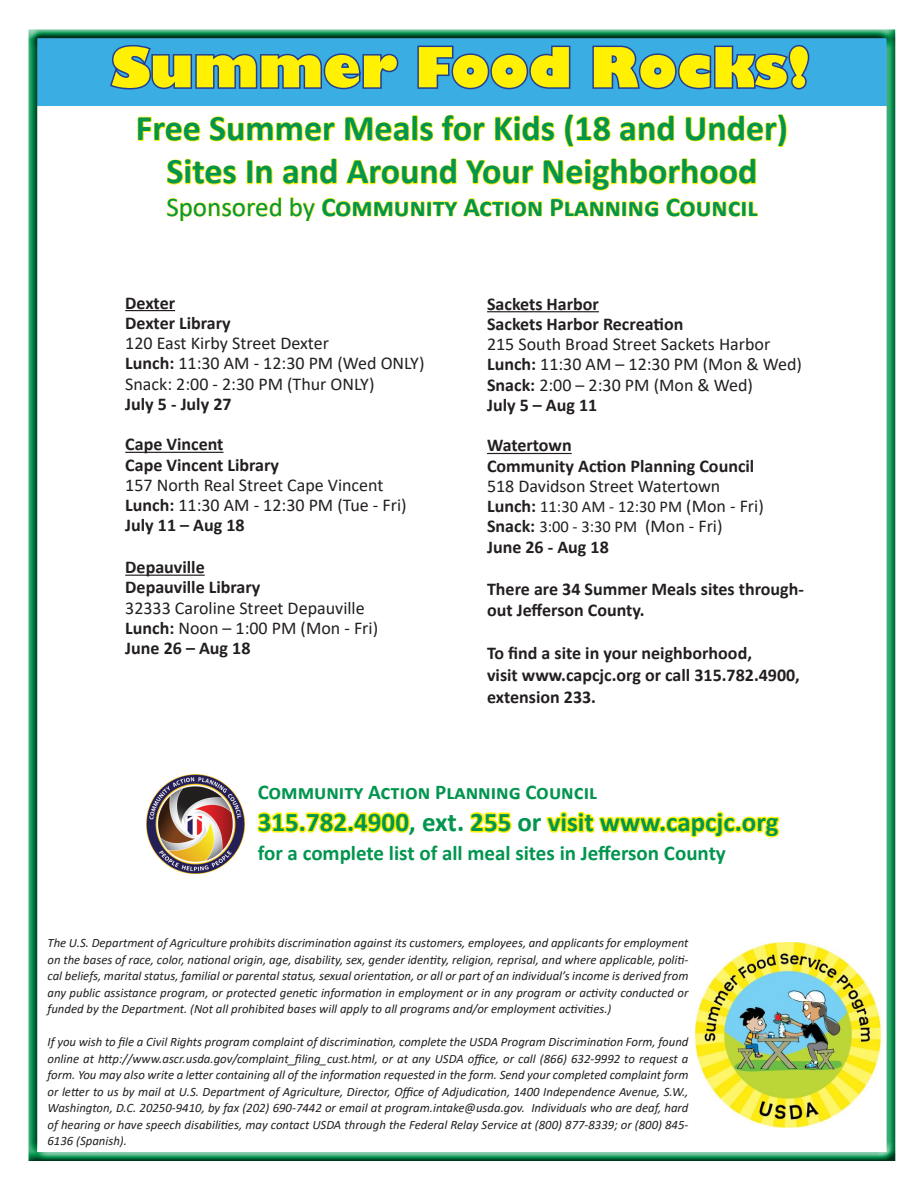
<style>
.page{position:relative;width:918px;height:1188px;background:#fff}
.page>*{position:absolute;margin:0;border:0;box-sizing:border-box;transform-origin:0 0}
.t1{font:800 54px "Gill Sans";color:#fff101}
.t2{font:700 36px "Calibri";color:#02954f}
.t3{font:700 27px "Calibri";color:#02954f}
.t4{font:700 21px "Calibri";color:#02954f}
.t5{font:18px/20.2px "Calibri";color:#231f20}
.t6{font:700 18px/21.6px "Calibri";color:#231f20}
.t7{font:16.5px/20.2px "Calibri";color:#231f20}
.t8{font:italic 12.75px/16.5px "Calibri";color:#231f20;text-align:justify}
.s1{font-weight:400}
.s2{font-weight:700}
.s3{font-weight:700;font-size:18px}
.s4{font-size:18px}
</style>
<div class="page">
<div style="left:26px;top:29px;width:870px;height:1133px;background:#231f20;opacity:.75"></div>
<svg style="left:136px;top:116px;width:66px;height:26px"></svg>
<svg style="left:209px;top:115px;width:127px;height:27px"></svg>
<svg style="left:344px;top:112px;width:91px;height:30px"></svg>
<svg style="left:441px;top:114px;width:45px;height:28px"></svg>
<svg style="left:494px;top:114px;width:62px;height:28px"></svg>
<svg style="left:564px;top:113px;width:48px;height:35px"></svg>
<svg style="left:619px;top:114px;width:56px;height:28px"></svg>
<svg style="left:685px;top:109px;width:103px;height:39px"></svg>
<svg style="left:166px;top:158px;width:72px;height:28px"></svg>
<svg style="left:245px;top:159px;width:28px;height:26px"></svg>
<svg style="left:281px;top:157px;width:57px;height:29px"></svg>
<svg style="left:345px;top:156px;width:113px;height:30px"></svg>
<svg style="left:464px;top:159px;width:71px;height:27px"></svg>
<svg style="left:542px;top:157px;width:215px;height:35px"></svg>
<svg style="left:167px;top:197px;width:115px;height:24px"></svg>
<svg style="left:290px;top:197px;width:26px;height:24px"></svg>
<svg style="left:322px;top:198px;width:220px;height:19px"></svg>
<svg style="left:551px;top:198px;width:108px;height:19px"></svg>
<svg style="left:666px;top:198px;width:92px;height:19px"></svg>
<svg style="left:108px;top:43px;width:292px;height:48px;background:#3490cc"></svg>
<svg style="left:416px;top:44px;width:156px;height:47px;background:#3491ce"></svg>
<svg style="left:591px;top:43px;width:220px;height:49px;background:#3490cd"></svg>
<img style="left:696px;top:943px;width:184px;height:184px">
<img style="left:146px;top:775px;width:99px;height:98px">
<svg style="left:255px;top:806px;width:157px;height:39px"></svg>
<svg style="left:468px;top:810px;width:46px;height:25px"></svg>
<svg style="left:544px;top:795px;width:238px;height:66px"></svg>
<hr style="left:125px;top:310px;width:50px;height:1px;background:#231f20">
<hr style="left:125px;top:452px;width:99px;height:1px;background:#231f20">
<hr style="left:125px;top:575px;width:80px;height:1px;background:#231f20">
<hr style="left:487px;top:311px;width:112px;height:1px;background:#231f20">
<hr style="left:487px;top:453px;width:85px;height:1px;background:#231f20">
<p class="t1" style="left:111px;top:34px;width:700px">Summer Food Rocks!</p>
<p class="t2" style="left:136px;top:103px;width:654px">Free Summer Meals for Kids (18 and Under)</p>
<p class="t2" style="left:167px;top:146px;width:593px">Sites In and Around Your Neighborhood</p>
<p class="t3" style="left:166px;top:188px;width:593px"><span class="s1">Sponsored by</span> Community Action Planning Council</p>
<p class="t5" style="left:125px;top:292px;width:301px"><span class="s2">Dexter<br>Dexter Library<br></span>120 East Kirby Street Dexter<br><span class="s2">Lunch:</span> 11:30 AM - 12:30 PM (Wed ONLY)<br>Snack: 2:00 - 2:30 PM (Thur ONLY)<br><span class="s2">July 5 - July 27</span></p>
<p class="t5" style="left:125px;top:434px;width:283px"><span class="s2">Cape Vincent<br>Cape Vincent Library<br></span>157 North Real Street Cape Vincent<br><span class="s2">Lunch:</span> 11:30 AM - 12:30 PM (Tue - Fri)<br><span class="s2">July 11 – Aug 18</span></p>
<p class="t6" style="left:125px;top:556px;width:81px">Depauville</p>
<p class="t5" style="left:125px;top:577px;width:254px"><span class="s2">Depauville Library<br></span>32333 Caroline Street Depauville<br><span class="s2">Lunch:</span> Noon – 1:00 PM (Mon - Fri)</p>
<p class="t6" style="left:125px;top:637px;width:127px">June 26 – Aug 18</p>
<p class="t6" style="left:487px;top:293px;width:113px">Sackets Harbor</p>
<p class="t5" style="left:487px;top:313px;width:285px"><span class="s2">Sackets Harbor Recreation<br></span>215 South Broad Street Sackets Harbor</p>
<p class="t5" style="left:487px;top:354px;width:317px"><span class="s2">Lunch:</span> 11:30 AM – 12:30 PM (Mon &amp; Wed)<br><span class="s2">Snack:</span> 2:00 – 2:30 PM (Mon &amp; Wed)</p>
<p class="t6" style="left:487px;top:394px;width:112px">July 5 – Aug 11</p>
<p class="t6" style="left:487px;top:434px;width:86px">Watertown</p>
<p class="t6" style="left:487px;top:455px;width:269px;line-height:20.2px">Community Action Planning Council<br><span class="s1">518 Davidson Street Watertown</span></p>
<p class="t7" style="left:487px;top:496px;width:278px"><span class="s3">Lunch:</span> 11:30 AM - 12:30 PM <span class="s4">(Mon - Fri)<br></span><span class="s3">Snack:</span> 3:00 - 3:30 PM <span class="s4">(Mon - Fri)</span></p>
<p class="t6" style="left:487px;top:536px;width:123px">June 26 - Aug 18</p>
<p class="t6" style="left:487px;top:578px;width:318px">There are 34 Summer Meals sites through&shy;out Jefferson County.</p>
<p class="t6" style="left:487px;top:642px;width:314px">To find a site in your neighborhood,<br>visit www.capcjc.org or call 315.782.4900, extension 233.</p>
<p class="t4" style="left:258px;top:777px;width:341px">Community Action Planning Council</p>
<p class="t3" style="left:258px;top:803px;width:522px">315.782.4900, ext. 255 or visit www.capcjc.org</p>
<p class="t4" style="left:258px;top:838px;width:470px">for a complete list of all meal sites in Jefferson County</p>
<p class="t8" style="left:48px;top:934px;width:642px">The U.S. Department of Agriculture prohibits discrimination against its customers, employees, and applicants for employment on the bases of race, color, national origin, age, disability, sex, gender identity, religion, reprisal, and where applicable, politi&shy;cal beliefs, marital status, familial or parental status, sexual orientation, or all or part of an individual’s income is derived from any public assistance program, or protected genetic information in employment or in any program or activity conducted or funded by the Department. (Not all prohibited bases will apply to all programs and/or employment activities.)</p>
<p class="t8" style="left:48px;top:1033px;width:642px">If you wish to file a Civil Rights program complaint of discrimination, complete the USDA Program Discrimination Form, found online at http://www.ascr.usda.gov/complaint_filing_cust.html, or at any USDA office, or call (866) 632-9992 to request a form. You may also write a letter containing all of the information requested in the form. Send your completed complaint form or letter to us by mail at U.S. Department of Agriculture, Director, Office of Adjudication, 1400 Independence Avenue, S.W., Washington, D.C. 20250-9410, by fax (202) 690-7442 or email at program.intake@usda.gov. Individuals who are deaf, hard of hearing or have speech disabilities, may contact USDA through the Federal Relay Service at (800) 877-8339; or (800) 845- 6136 (Spanish).</p>
</div>
